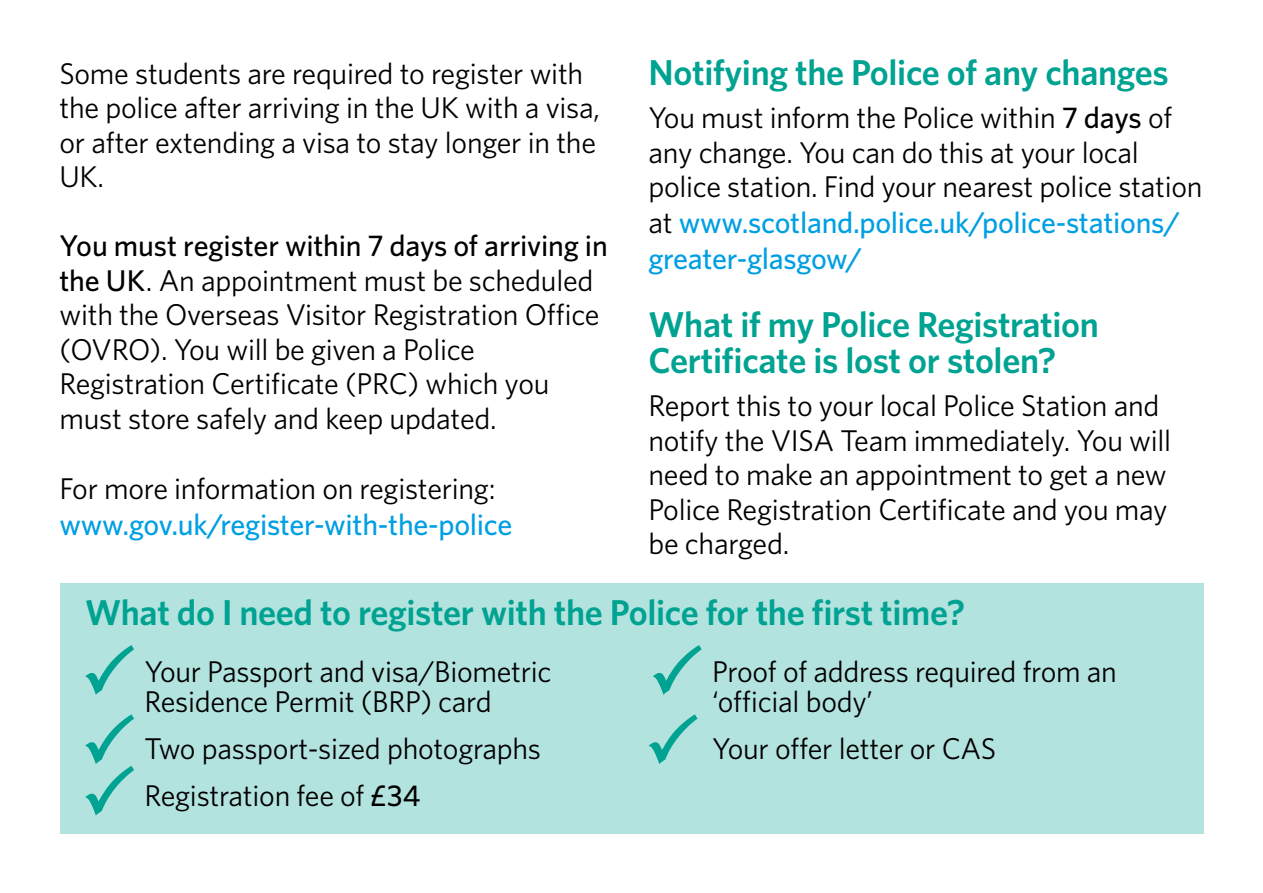
<style>
.page{position:relative;width:1263px;height:893px;background:#fff}
.page>*{position:absolute;margin:0;border:0;box-sizing:border-box;transform-origin:0 0}
.t1{font:600 36px/36px "Whitney";letter-spacing:-.01em;color:#00a291}
.t2{font:30px/34.5px "Whitney";letter-spacing:-.01em;color:#000}
.t3{font:500 30px "Whitney";letter-spacing:-.01em;color:#009fe3}
.s1{font-weight:500}
.s2{font-weight:500;color:#009fe3}
</style>
<div class="page">
<div style="left:60px;top:583px;width:1143px;height:250px;background:#b3e3de"></div>
<svg style="left:85px;top:645px;width:49px;height:50px"></svg>
<svg style="left:653px;top:645px;width:49px;height:50px"></svg>
<svg style="left:85px;top:714px;width:49px;height:101px"></svg>
<svg style="left:648px;top:714px;width:49px;height:50px"></svg>
<p class="t2" style="left:60px;top:55px;width:542px">Some students are required to register with the police after arriving in the UK with a visa, or after extending a visa to stay longer in the UK.</p>
<p class="t2" style="left:60px;top:228px;width:550px"><span class="s1">You must register within 7 days of arriving in the UK</span>. An appointment must be scheduled with the Overseas Visitor Registration Office (OVRO). You will be given a Police Registration Certificate (PRC) which you must store safely and keep updated.</p>
<p class="t2" style="left:60px;top:471px;width:437px">For more information on registering:</p>
<p class="t3" style="left:60px;top:505px;width:454px">www.gov.uk/register-with-the-police</p>
<p class="t1" style="left:648px;top:54px;width:522px">Notifying the Police of any changes</p>
<p class="t2" style="left:648px;top:99px;width:556px;line-height:35.4px">You must inform the Police within <span class="s1">7 days</span> of any change. You can do this at your local police station. Find your nearest police station at <span class="s2">www.scotland.police.uk/police-stations/ greater-glasgow/</span></p>
<p class="t1" style="left:648px;top:306px;width:452px">What if my Police Registration<br>Certificate is lost or stolen?</p>
<p class="t2" style="left:648px;top:388px;width:524px">Report this to your local Police Station and notify the VISA Team immediately. You will need to make an appointment to get a new Police Registration Certificate and you may be charged.</p>
<p class="t1" style="left:85px;top:594px;width:881px">What do I need to register with the Police for the first time?</p>
<p class="t2" style="left:145px;top:656px;width:408px;line-height:30px">Your Passport and visa/Biometric<br>Residence Permit (BRP) card</p>
<p class="t2" style="left:145px;top:725px;width:398px;line-height:47.1px">Two passport-sized photographs<br>Registration fee of <span class="s1">£34</span></p>
<p class="t2" style="left:712px;top:656px;width:406px;line-height:30px">Proof of address required from an ‘official body’</p>
<p class="t2" style="left:712px;top:731px;width:286px">Your offer letter or CAS</p>
</div>
